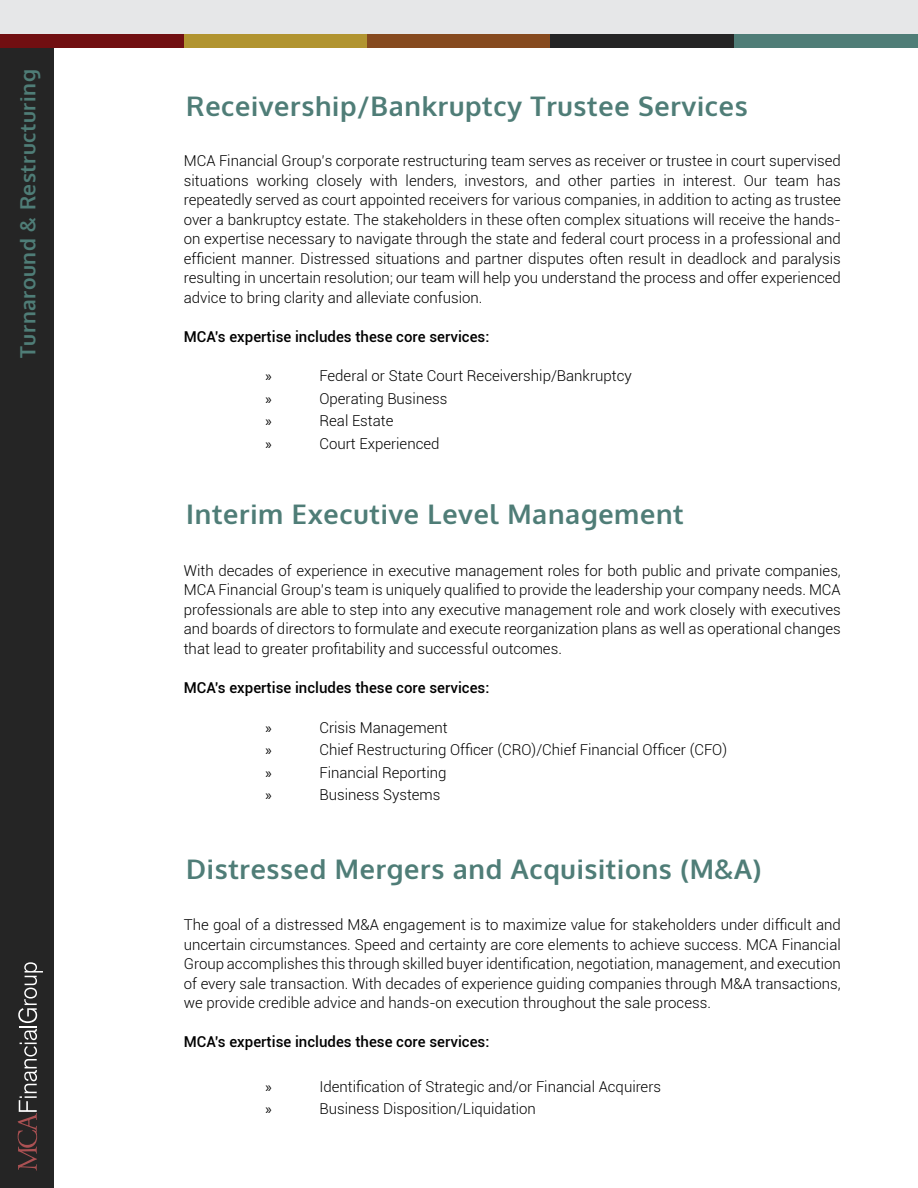
<style>
.page{position:relative;width:918px;height:1188px;background:#fff}
.page>*{position:absolute;margin:0;border:0;box-sizing:border-box;transform-origin:0 0}
.t1{font:700 27px "Oxygen";letter-spacing:.025em;color:#4f7d77}
.t2{font:700 21px "Oxygen";letter-spacing:.025em;color:#4f7d77}
.t3{font:300 15px/19.5px "Roboto";color:#000;text-align:justify}
.t4{font:500 15px "Roboto";color:#000}
.t5{font:15px "Myriad Pro";color:#000}
</style>
<div class="page">
<div style="left:0;top:0;width:918px;height:34px;background:#e6e7e8"></div>
<div style="left:0;top:34px;width:184px;height:14px;background:#710f11"></div>
<div style="left:184px;top:34px;width:183px;height:14px;background:#b19430"></div>
<div style="left:367px;top:34px;width:184px;height:14px;background:#864a1f"></div>
<div style="left:551px;top:34px;width:183px;height:14px;background:#252525"></div>
<div style="left:734px;top:34px;width:184px;height:14px;background:#4f7d77"></div>
<div style="left:0;top:49px;width:54px;height:1139px;background:#252525"></div>
<svg style="left:18px;top:962px;width:25px;height:209px"></svg>
<h2 class="t2" style="left:15px;top:358px;width:290px;rotate:-90deg">Turnaround &amp; Restructuring</h2>
<h1 class="t1" style="left:186px;top:90px;width:563px">Receivership/Bankruptcy Trustee Services</h1>
<p class="t3" style="left:184px;top:151px;width:659px">MCA Financial Group’s corporate restructuring team serves as receiver or trustee in court supervised situations working closely with lenders, investors, and other parties in interest. Our team has repeatedly served as court appointed receivers for various companies, in addition to acting as trustee over a bankruptcy estate. The stakeholders in these often complex situations will receive the hands&shy;on expertise necessary to navigate through the state and federal court process in a professional and efficient manner. Distressed situations and partner disputes often result in deadlock and paralysis resulting in uncertain resolution; our team will help you understand the process and offer experienced advice to bring clarity and alleviate confusion.</p>
<p class="t4" style="left:184px;top:326px;width:307px">MCA’s expertise includes these core services:</p>
<p class="t5" style="left:265px;top:367px;width:8px">»</p>
<p class="t3" style="left:319px;top:366px;width:314px">Federal or State Court Receivership/Bankruptcy</p>
<p class="t5" style="left:265px;top:390px;width:8px">»</p>
<p class="t3" style="left:319px;top:388px;width:129px">Operating Business</p>
<p class="t5" style="left:265px;top:412px;width:8px">»</p>
<p class="t3" style="left:319px;top:411px;width:75px">Real Estate</p>
<p class="t5" style="left:265px;top:435px;width:8px">»</p>
<p class="t3" style="left:319px;top:433px;width:122px">Court Experienced</p>
<h1 class="t1" style="left:186px;top:498px;width:499px">Interim Executive Level Management</h1>
<p class="t3" style="left:184px;top:560px;width:659px">With decades of experience in executive management roles for both public and private companies, MCA Financial Group’s team is uniquely qualified to provide the leadership your company needs. MCA professionals are able to step into any executive management role and work closely with executives and boards of directors to formulate and execute reorganization plans as well as operational changes that lead to greater profitability and successful outcomes.</p>
<p class="t4" style="left:184px;top:677px;width:307px">MCA’s expertise includes these core services:</p>
<p class="t5" style="left:265px;top:719px;width:8px">»</p>
<p class="t3" style="left:319px;top:717px;width:130px">Crisis Management</p>
<p class="t5" style="left:265px;top:741px;width:8px">»</p>
<p class="t3" style="left:319px;top:740px;width:409px">Chief Restructuring Officer (CRO)/Chief Financial Officer (CFO)</p>
<p class="t5" style="left:265px;top:764px;width:8px">»</p>
<p class="t3" style="left:319px;top:762px;width:129px">Financial Reporting</p>
<p class="t5" style="left:265px;top:786px;width:8px">»</p>
<p class="t3" style="left:319px;top:785px;width:123px">Business Systems</p>
<h1 class="t1" style="left:186px;top:852px;width:577px">Distressed Mergers and Acquisitions (M&amp;A)</h1>
<p class="t3" style="left:184px;top:915px;width:659px">The goal of a distressed M&amp;A engagement is to maximize value for stakeholders under difficult and uncertain circumstances. Speed and certainty are core elements to achieve success. MCA Financial Group accomplishes this through skilled buyer identification, negotiation, management, and execution of every sale transaction. With decades of experience guiding companies through M&amp;A transactions, we provide credible advice and hands-on execution throughout the sale process.</p>
<p class="t4" style="left:184px;top:1031px;width:307px">MCA’s expertise includes these core services:</p>
<p class="t5" style="left:265px;top:1077px;width:8px">»</p>
<p class="t3" style="left:319px;top:1076px;width:343px">Identification of Strategic and/or Financial Acquirers</p>
<p class="t5" style="left:265px;top:1100px;width:8px">»</p>
<p class="t3" style="left:319px;top:1099px;width:218px">Business Disposition/Liquidation</p>
</div>
